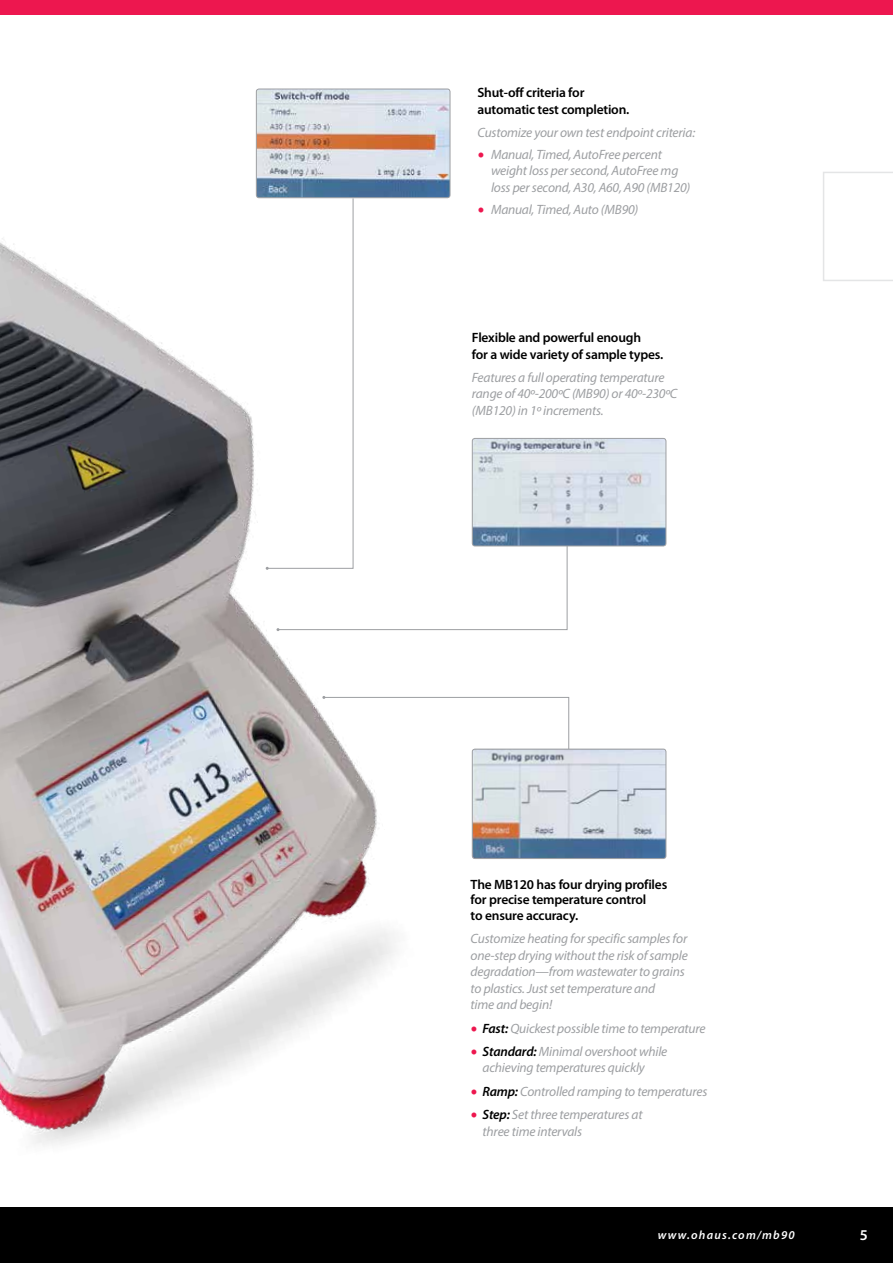
<style>
.page{position:relative;width:893px;height:1263px;background:#fff}
.page>*{position:absolute;margin:0;border:0;box-sizing:border-box;transform-origin:0 0}
.t1{font:600 15px "Myriad Pro";color:#fff}
.t2{font:italic 13.5px/16.5px "Myriad Pro";letter-spacing:-.015em;color:#9d9fa2}
.t3{font:600 13.5px/16.5px "Myriad Pro";letter-spacing:-.015em;color:#000}
.t4{font:italic 600 12px "Myriad Pro";letter-spacing:.1em;color:#fff}
.s1{font-family:"Minion Pro";font-weight:700;font-style:normal;font-size:18px;color:#ed174f}
.s2{font-weight:600;color:#000}
</style>
<div class="page">
<img style="left:0;top:88px;width:600px;height:1120px">
<img style="left:256px;top:89px;width:194px;height:109px">
<div style="left:256px;top:89px;width:194px;height:109px;border:1px solid #9d9fa2;border-radius:3px"></div>
<svg style="left:322px;top:696px;width:247px;height:77px"></svg>
<svg style="left:266px;top:198px;width:302px;height:433px"></svg>
<svg style="left:823px;top:172px;width:70px;height:109px"></svg>
<img style="left:472px;top:749px;width:194px;height:108px">
<div style="left:472px;top:749px;width:194px;height:110px;border:1px solid #9d9fa2;border-radius:3px"></div>
<img style="left:472px;top:438px;width:194px;height:108px">
<div style="left:472px;top:438px;width:194px;height:108px;border:1px solid #9d9fa2;border-radius:3px"></div>
<div style="left:0;top:1208px;width:893px;height:55px;background:#000"></div>
<div style="left:0;top:0;width:893px;height:15px;background:#ed174f"></div>
<p class="t3" style="left:477px;top:84px;width:153px">Shut-off criteria for automatic test completion.</p>
<p class="t2" style="left:477px;top:124px;width:219px">Customize your own test endpoint criteria:</p>
<p class="t2" style="left:491px;top:146px;width:201px;text-indent:-14px"><span class="s1">•</span> Manual, Timed, AutoFree percent weight loss per second, AutoFree mg loss per second, A30, A60, A90 (MB120)</p>
<p class="t2" style="left:477px;top:201px;width:162px"><span class="s1">•</span> Manual, Timed, Auto (MB90)</p>
<p class="t3" style="left:472px;top:329px;width:193px">Flexible and powerful enough<br>for a wide variety of sample types.</p>
<p class="t2" style="left:472px;top:369px;width:207px">Features a full operating temperature range of 40º-200ºC (MB90) or 40º-230ºC (MB120) in 1º increments.</p>
<p class="t3" style="left:471px;top:876px;width:198px;line-height:15px">The MB120 has four drying profiles for precise temperature control</p>
<p class="t3" style="left:471px;top:907px;width:109px">to ensure accuracy.</p>
<p class="t2" style="left:471px;top:930px;width:219px">Customize heating for specific samples for one-step drying without the risk of sample degradation—from wastewater to grains to plastics. Just set temperature and<br>time and begin!</p>
<p class="t2" style="left:471px;top:1020px;width:237px"><span class="s1">•</span> <span class="s2">Fast:</span> Quickest possible time to temperature</p>
<p class="t2" style="left:483px;top:1043px;width:186px;text-indent:-12px"><span class="s1">•</span> <span class="s2">Standard:</span> Minimal overshoot while achieving temperatures quickly</p>
<p class="t2" style="left:471px;top:1083px;width:238px"><span class="s1">•</span> <span class="s2">Ramp:</span> Controlled ramping to temperatures</p>
<p class="t2" style="left:483px;top:1106px;width:162px;text-indent:-12px"><span class="s1">•</span> <span class="s2">Step:</span> Set three temperatures at three time intervals</p>
<p class="t4" style="left:658px;top:1227px;width:138px">www.ohaus.com/mb90</p>
<p class="t1" style="left:860px;top:1225px;width:10px">5</p>
</div>
